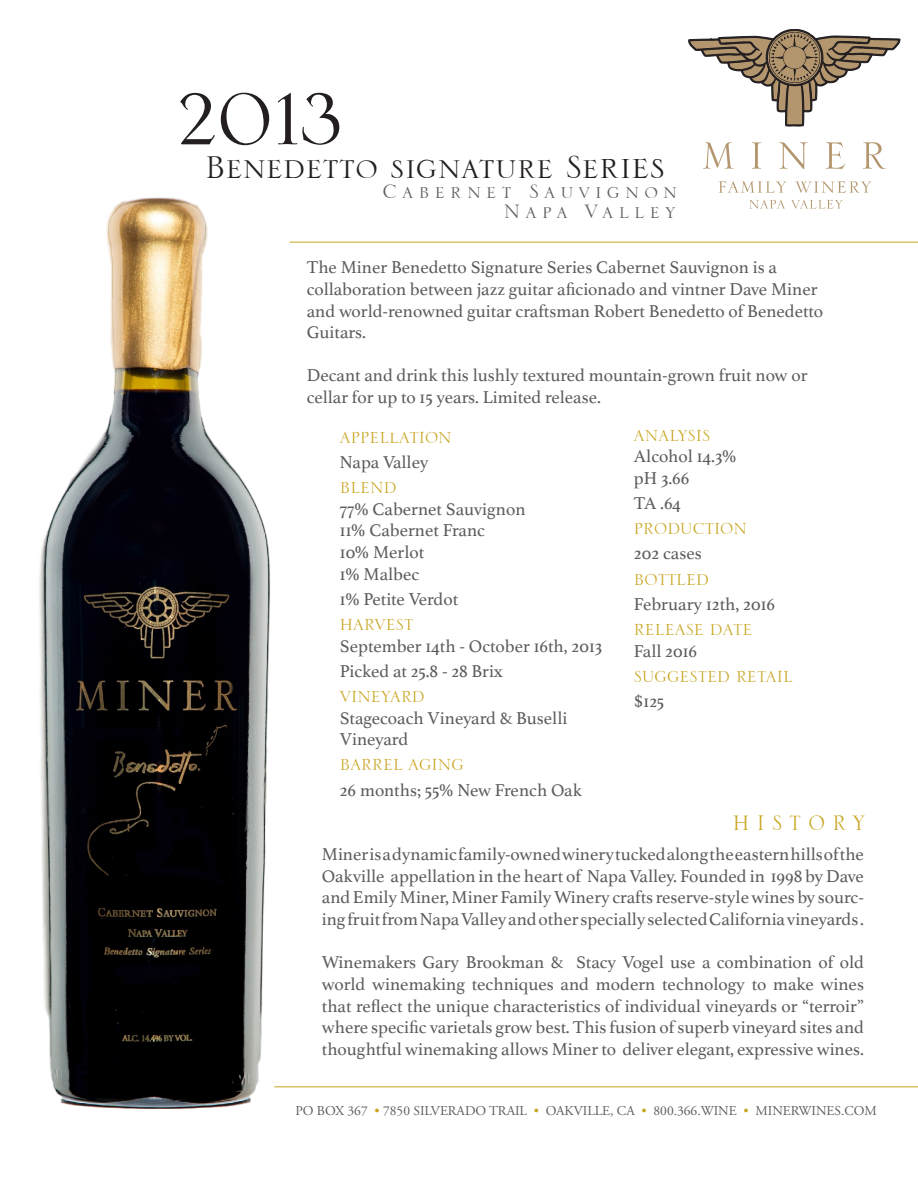
<style>
.page{position:relative;width:918px;height:1188px;background:#fff}
.page>*{position:absolute;margin:0;border:0;box-sizing:border-box;transform-origin:0 0}
.t1{font:97.5px "Serlio LH";color:#231f20}
.t2{font:42px "Serlio LH";color:#231f20}
.t3{font:27.6px "Serlio LH";color:#c8a520;scale:.96 1}
.t4{font:25.5px "Serlio LH";letter-spacing:.2em;color:#5c5c5f}
.t5{font:21px "Serlio LH";color:#c8a520}
.t6{font:18px/21.6px "Athelas";color:#5c5c5f}
.t7{font:13.5px "Adobe Garamond Pro";color:#5c5c5f}
.s1{font-size:45px}
.s2{font-size:24px}
.s3{color:#c8a520}
</style>
<div class="page">
<hr style="left:274px;top:1086px;width:644px;height:1px;background:#c8a520">
<hr style="left:290px;top:242px;width:628px;height:1px;background:#c8a520">
<svg style="left:688px;top:29px;width:212px;height:98px"></svg>
<svg style="left:703px;top:142px;width:31px;height:27px"></svg>
<svg style="left:752px;top:142px;width:9px;height:27px"></svg>
<svg style="left:779px;top:142px;width:29px;height:27px"></svg>
<svg style="left:826px;top:142px;width:19px;height:27px"></svg>
<svg style="left:863px;top:142px;width:23px;height:27px"></svg>
<svg style="left:719px;top:181px;width:67px;height:12px"></svg>
<svg style="left:795px;top:181px;width:76px;height:12px"></svg>
<svg style="left:749px;top:200px;width:36px;height:9px"></svg>
<svg style="left:791px;top:200px;width:52px;height:9px"></svg>
<img style="left:39px;top:197px;width:322px;height:912px">
<p class="t1" style="left:177px;top:71px;width:168px">2013</p>
<p class="t2" style="left:205px;top:147px;width:462px">Benedetto signature Se<span class="s1">ries</span></p>
<p class="t4" style="left:383px;top:179px;width:296px">Cabernet Sauvignon</p>
<p class="t4" style="left:504px;top:199px;width:173px">Napa Valley</p>
<p class="t6" style="left:307px;top:256px;width:518px">The Miner Benedetto Signature Series Cabernet Sauvignon is a collaboration between jazz guitar aficionado and vintner Dave Miner and world-renowned guitar craftsman Robert Benedetto of Benedetto Guitars.</p>
<p class="t6" style="left:307px;top:364px;width:502px">Decant and drink this lushly textured mountain-grown fruit now or cellar for up to 15 years. Limited release.</p>
<p class="t5" style="left:340px;top:427px;width:114px">APPEL<span class="s2">l</span>ATION</p>
<p class="t6" style="left:340px;top:451px;width:90px">Napa Valley</p>
<p class="t5" style="left:340px;top:477px;width:58px">BLEND</p>
<p class="t6" style="left:340px;top:498px;width:187px">77% Cabernet Sauvignon<br>11% Cabernet Franc<br>10% Merlot<br>1% Malbec</p>
<p class="t6" style="left:340px;top:588px;width:120px">1% Petite Verdot</p>
<p class="t5" style="left:340px;top:614px;width:75px">HARVEST</p>
<p class="t6" style="left:340px;top:633px;width:264px;line-height:25.2px">September 14th - October 16th, 2013<br>Picked at 25.8 - 28 Brix</p>
<p class="t5" style="left:340px;top:686px;width:86px">VINEYARD</p>
<p class="t6" style="left:340px;top:706px;width:229px">Stagecoach Vineyard &amp; Buselli<br>Vineyard</p>
<p class="t5" style="left:340px;top:755px;width:125px">BARREL AGING</p>
<p class="t6" style="left:340px;top:778px;width:243px">26 months; 55% New French Oak</p>
<p class="t5" style="left:634px;top:425px;width:78px">ANALYSIS</p>
<p class="t6" style="left:634px;top:445px;width:104px">Alcohol 14.3% pH 3.66</p>
<p class="t6" style="left:634px;top:492px;width:48px">TA .64</p>
<p class="t5" style="left:634px;top:518px;width:115px">PRODUCTION</p>
<p class="t6" style="left:634px;top:542px;width:69px">202 cases</p>
<p class="t5" style="left:634px;top:569px;width:77px">BOTTLED</p>
<p class="t6" style="left:634px;top:592px;width:143px">February 12th, 2016</p>
<p class="t5" style="left:634px;top:619px;width:120px">RELEASE DATE</p>
<p class="t6" style="left:634px;top:639px;width:65px">Fall 2016</p>
<p class="t5" style="left:634px;top:666px;width:160px">SUGGESTED RETAIL</p>
<p class="t6" style="left:634px;top:690px;width:32px">$125</p>
<p class="t3" style="left:733px;top:809px;width:140px">H I S T O R Y</p>
<p class="t6" style="left:322px;top:843px;width:544px;text-align:justify">Miner is a dynamic family-owned winery tucked along the eastern hills of the Oakville appellation in the heart of Napa Valley. Founded in 1998 by Dave and Emily Miner, Miner Family Winery crafts reserve-style wines by sourc&shy;ing fruit from Napa Valley and other specially selected California vineyards .</p>
<p class="t6" style="left:322px;top:951px;width:544px;text-align:justify">Winemakers Gary Brookman &amp; Stacy Vogel use a combination of old world winemaking techniques and modern technology to make wines that reflect the unique characteristics of individual vineyards or “terroir” where specific varietals grow best. This fusion of superb vineyard sites and thoughtful winemaking allows Miner to deliver elegant, expressive wines.</p>
<p class="t7" style="left:295px;top:1103px;width:583px">PO BOX 367 <span class="s3">•</span> 7850 SILVERADO TRAIL <span class="s3">•</span> OAKVILLE, CA <span class="s3">•</span> 800.366.WINE <span class="s3">•</span> MINERWINES.COM</p>
</div>
